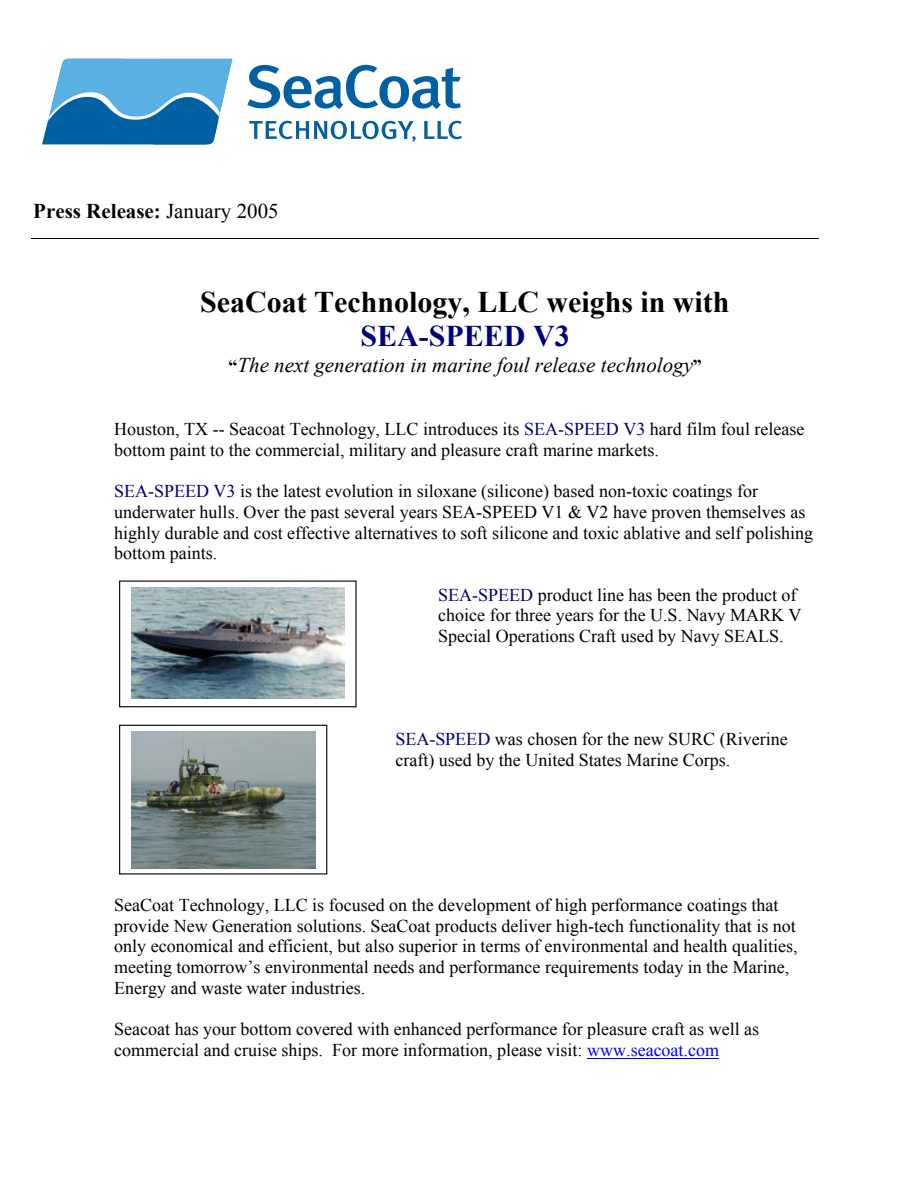
<style>
.page{position:relative;width:918px;height:1188px;background:#fff}
.page>*{position:absolute;margin:0;border:0;box-sizing:border-box;transform-origin:0 0}
.t1{font:700 30px "Times New Roman";color:#000}
.t2{font:700 30px "Times New Roman";color:#000080}
.t3{font:italic 21px "Times New Roman";color:#000}
.t4{font:700 21px "Times New Roman";color:#000}
.t5{font:18px/20.7px "Times New Roman";color:#000}
.s1{font-weight:400}
.s2{font-weight:700;font-style:normal;font-size:18px}
.s3{color:#000080}
.s4{color:#00f}
</style>
<div class="page">
<hr style="left:31px;top:238px;width:788px;height:1px;background:#000">
<hr style="left:587px;top:1058px;width:132px;height:1px;background:#00f">
<div style="left:119px;top:725px;width:208px;height:150px;border:1px solid #010101"></div>
<img style="left:131px;top:731px;width:184px;height:137px">
<div style="left:119px;top:581px;width:238px;height:126px;border:1px solid #010101"></div>
<img style="left:131px;top:587px;width:214px;height:112px">
<svg style="left:42px;top:59px;width:191px;height:85px"></svg>
<svg style="left:247px;top:65px;width:214px;height:44px"></svg>
<svg style="left:249px;top:121px;width:167px;height:21px"></svg>
<svg style="left:424px;top:121px;width:38px;height:18px"></svg>
<p class="t4" style="left:33px;top:197px;width:247px">Press Release: <span class="s1">January 2005</span></p>
<h1 class="t1" style="left:200px;top:281px;width:531px">SeaCoat Technology, LLC weighs in with</h1>
<h1 class="t2" style="left:361px;top:316px;width:211px">SEA-SPEED V3</h1>
<p class="t3" style="left:229px;top:351px;width:475px"><span class="s2">“</span>The next generation in marine foul release technology<span class="s2">”</span></p>
<p class="t5" style="left:114px;top:418px;width:692px">Houston, TX -- Seacoat Technology, LLC introduces its <span class="s3">SEA-SPEED V3</span> hard film foul release bottom paint to the commercial, military and pleasure craft marine markets.</p>
<p class="t5" style="left:114px;top:480px;width:700px"><span class="s3">SEA-SPEED V3</span> is the latest evolution in siloxane (silicone) based non-toxic coatings for underwater hulls. Over the past several years SEA-SPEED V1 &amp; V2 have proven themselves as highly durable and cost effective alternatives to soft silicone and toxic ablative and self polishing bottom paints.</p>
<p class="t5" style="left:438px;top:584px;width:365px"><span class="s3">SEA-SPEED</span> product line has been the product of choice for three years for the U.S. Navy MARK V<br>Special Operations Craft used by Navy SEALS.</p>
<p class="t5" style="left:395px;top:729px;width:394px"><span class="s3">SEA-SPEED</span> was chosen for the new SURC (Riverine craft) used by the United States Marine Corps.</p>
<p class="t5" style="left:114px;top:894px;width:685px">SeaCoat Technology, LLC is focused on the development of high performance coatings that provide New Generation solutions. SeaCoat products deliver high-tech functionality that is not only economical and efficient, but also superior in terms of environmental and health qualities, meeting tomorrow’s environmental needs and performance requirements today in the Marine, Energy and waste water industries.</p>
<p class="t5" style="left:114px;top:1019px;width:647px">Seacoat has your bottom covered with enhanced performance for pleasure craft as well as commercial and cruise ships. For more information, please visit: <span class="s4">www.seacoat.com</span></p>
</div>
